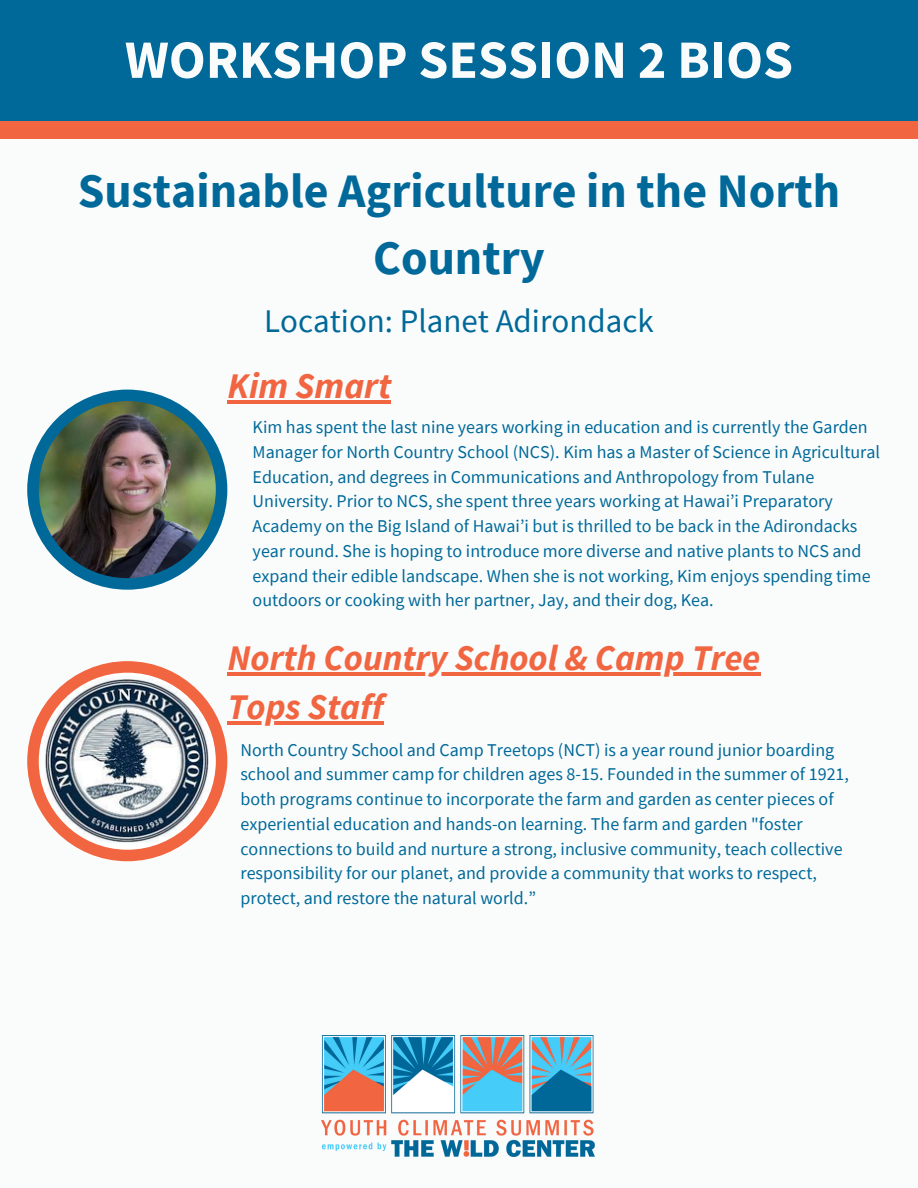
<style>
.page{position:relative;width:918px;height:1188px;background:#fafcfc}
.page>*{position:absolute;margin:0;border:0;box-sizing:border-box;transform-origin:0 0}
.t1{font:700 54px "Source Sans Pro";color:#fafcfc}
.t2{font:700 48px/66.3px "Source Sans Pro";color:#006999;text-align:center}
.t3{font:italic 700 36px/49.5px "Source Sans Pro";color:#f16541}
.t4{font:33px "Source Sans Pro";color:#006999}
.t5{font:18px/24.8px "Source Sans Pro";color:#006999}
</style>
<div class="page">
<div style="left:27px;top:390px;width:200px;height:200px;background:#006999;border-radius:50%"></div>
<img style="left:39px;top:401px;width:177px;height:177px;border-radius:50%">
<hr style="left:227px;top:400px;width:164px;height:4px;background:#f16541">
<div style="left:0;top:29px;width:918px;height:110px;background:#f16541"></div>
<div style="left:0;top:0;width:918px;height:121px;background:#006999"></div>
<img style="left:322px;top:1035px;width:273px;height:122px">
<div style="left:27px;top:661px;width:200px;height:200px;background:#f16541;border-radius:50%"></div>
<img style="left:39px;top:673px;width:177px;height:177px;border-radius:50%">
<hr style="left:227px;top:672px;width:533px;height:3px;background:#f16541">
<hr style="left:227px;top:721px;width:157px;height:4px;background:#f16541">
<p class="t1" style="left:125px;top:25px;width:670px">WORKSHOP SESSION 2 BIOS</p>
<p class="t2" style="left:78px;top:157px;width:764px">Sustainable Agriculture in the North<br>Country</p>
<p class="t4" style="left:264px;top:299px;width:391px">Location: Planet Adirondack</p>
<p class="t3" style="left:227px;top:361px;width:165px">Kim Smart</p>
<p class="t5" style="left:253px;top:414px;width:629px">Kim has spent the last nine years working in education and is currently the Garden Manager for North Country School (NCS). Kim has a Master of Science in Agricultural Education, and degrees in Communications and Anthropology from Tulane University. Prior to NCS, she spent three years working at Hawai’i Preparatory Academy on the Big Island of Hawai’i but is thrilled to be back in the Adirondacks year round. She is hoping to introduce more diverse and native plants to NCS and expand their edible landscape. When she is not working, Kim enjoys spending time outdoors or cooking with her partner, Jay, and their dog, Kea.</p>
<p class="t3" style="left:227px;top:632px;width:535px">North Country School &amp; Camp Tree<br>Tops Staff</p>
<p class="t5" style="left:240px;top:737px;width:610px">North Country School and Camp Treetops (NCT) is a year round junior boarding school and summer camp for children ages 8-15. Founded in the summer of 1921, both programs continue to incorporate the farm and garden as center pieces of experiential education and hands-on learning. The farm and garden "foster connections to build and nurture a strong, inclusive community, teach collective responsibility for our planet, and provide a community that works to respect, protect, and restore the natural world.”</p>
</div>
